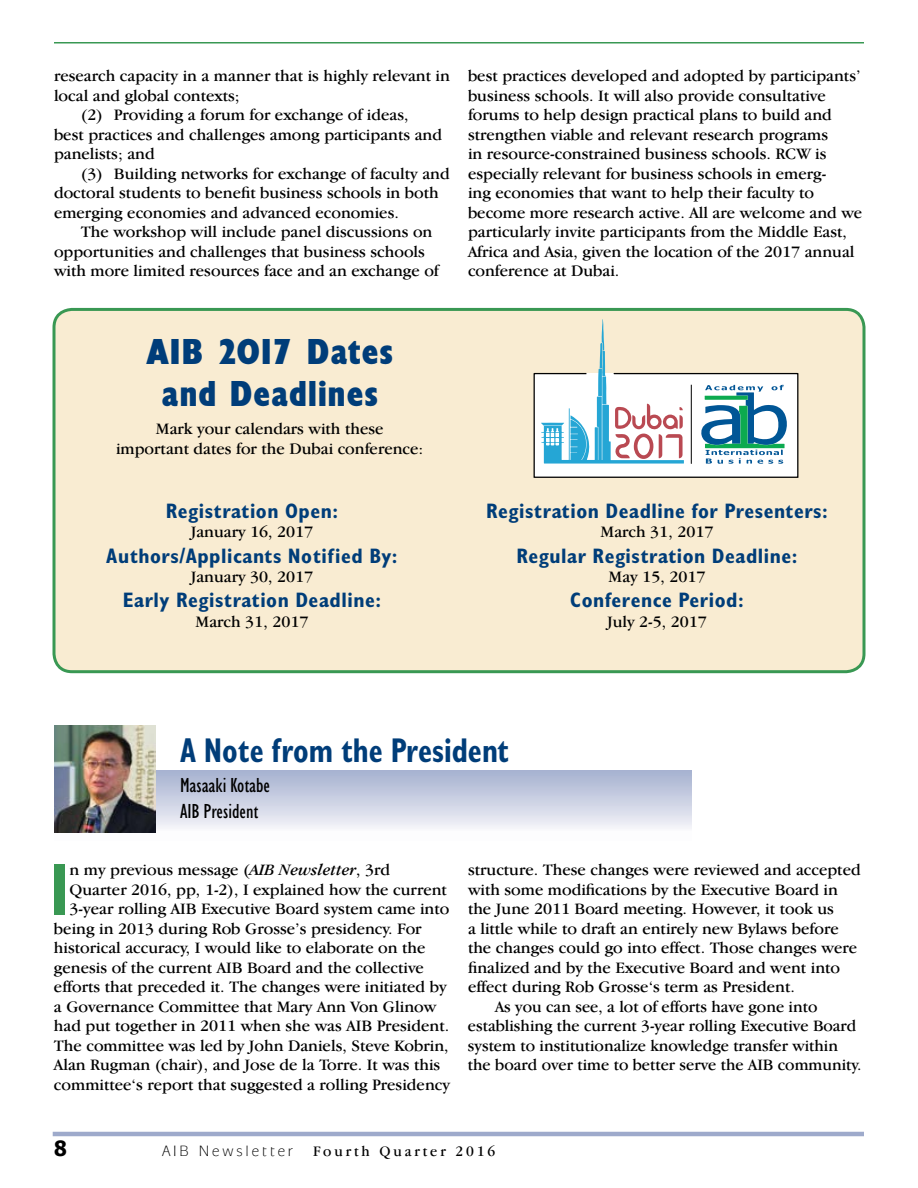
<style>
.page{position:relative;width:918px;height:1188px;background:#fff}
.page>*{position:absolute;margin:0;border:0;box-sizing:border-box;transform-origin:0 0}
.t1{font:73.65px "Classical Sans Bold Cond DTC";color:#399853;scale:.95 1}
.t2{font:37.5px/42px "Classical Sans Ex Bd Cond DTC";letter-spacing:.03em;color:#003d79;text-align:center}
.t3{font:34.5px "Classical Sans Bold Cond DTC";color:#003d79;scale:.87 1}
.t4{font:21px "Classical Sans Bold Cond DTC";letter-spacing:.025em;color:#003d79}
.t5{font:21px/25.5px "Classical Sans Cond DTC";color:#000}
.t6{font:700 21px "Tahoma";color:#000;scale:.95 1}
.t7{font:16.5px/19.5px "Garamond IT Cby BT";color:#000}
.t8{font:15px "Garamond IT Cby BT";letter-spacing:.2em;color:#000;scale:.95 1}
.t9{font:15px "Mixage IT Cby BT";letter-spacing:.2em;color:#000;scale:.95 1}
.s1{font-style:italic}
</style>
<div class="page">
<hr style="left:53px;top:1132px;width:811px;height:4px;background:#9eaacb">
<hr style="left:54px;top:42px;width:810px;height:2px;background:#399853">
<div style="left:54px;top:309px;width:810px;height:363px;background:#f9ecd2;border-radius:18px"></div>
<div style="left:52px;top:308px;width:814px;height:365px;border:3px solid #399853;border-radius:18px"></div>
<svg style="left:534px;top:319px;width:264px;height:159px"></svg>
<div style="left:54px;top:771px;width:637px;height:69px;background:linear-gradient(to bottom,#a5b0cf,#fff)"></div>
<img style="left:55px;top:725px;width:100px;height:107px">
<p class="t7" style="left:54px;top:66px;width:397px">research capacity in a manner that is highly relevant in</p>
<p class="t7" style="left:54px;top:85px;width:187px">local and global contexts;</p>
<p class="t7" style="left:81px;top:105px;width:329px">(2) Providing a forum for exchange of ideas,</p>
<p class="t7" style="left:54px;top:124px;width:390px">best practices and challenges among participants and</p>
<p class="t7" style="left:54px;top:144px;width:102px">panelists; and</p>
<p class="t7" style="left:81px;top:163px;width:370px">(3) Building networks for exchange of faculty and</p>
<p class="t7" style="left:54px;top:183px;width:386px">doctoral students to benefit business schools in both</p>
<p class="t7" style="left:54px;top:202px;width:346px">emerging economies and advanced economies.</p>
<p class="t7" style="left:81px;top:222px;width:353px">The workshop will include panel discussions on</p>
<p class="t7" style="left:54px;top:241px;width:373px">opportunities and challenges that business schools</p>
<p class="t7" style="left:54px;top:261px;width:386px">with more limited resources face and an exchange of</p>
<p class="t7" style="left:468px;top:66px;width:396px">best practices developed and adopted by participants’ business schools. It will also provide consultative forums to help design practical plans to build and strengthen viable and relevant research programs<br>in resource-constrained business schools. RCW is especially relevant for business schools in emerg-<br>ing economies that want to help their faculty to become more research active. All are welcome and we particularly invite participants from the Middle East, Africa and Asia, given the location of the 2017 annual conference at Dubai.</p>
<h2 class="t2" style="left:146px;top:331px;width:248px">AIB 2017 Dates and Deadlines</h2>
<p class="t7" style="left:116px;top:419px;width:309px;text-align:center">Mark your calendars with these<br>important dates for the Dubai conference:</p>
<p class="t4" style="left:166px;top:499px;width:174px">Registration Open:</p>
<p class="t7" style="left:191px;top:522px;width:124px">January 16, 2017</p>
<p class="t4" style="left:106px;top:544px;width:293px">Authors/Applicants Notified By:</p>
<p class="t7" style="left:191px;top:567px;width:124px">January 30, 2017</p>
<p class="t4" style="left:123px;top:588px;width:260px">Early Registration Deadline:</p>
<p class="t7" style="left:196px;top:612px;width:114px">March 31, 2017</p>
<p class="t4" style="left:486px;top:499px;width:343px">Registration Deadline for Presenters:</p>
<p class="t7" style="left:601px;top:522px;width:114px">March 31, 2017</p>
<p class="t4" style="left:516px;top:544px;width:283px">Regular Registration Deadline:</p>
<p class="t7" style="left:609px;top:567px;width:98px">May 15, 2017</p>
<p class="t4" style="left:570px;top:588px;width:175px">Conference Period:</p>
<p class="t7" style="left:607px;top:611px;width:101px">July 2-5, 2017</p>
<h3 class="t3" style="left:180px;top:731px;width:380px">A Note from the President</h3>
<p class="t5" style="left:180px;top:773px;width:92px">Masaaki Kotabe<br>AIB President</p>
<h1 class="t1" style="left:49px;top:848px;width:23px">I</h1>
<p class="t7" style="left:70px;top:860px;width:322px">n my previous message (<span class="s1">AIB Newsletter</span>, 3rd</p>
<p class="t7" style="left:70px;top:879px;width:379px">Quarter 2016, pp, 1-2), I explained how the current</p>
<p class="t7" style="left:70px;top:899px;width:381px">3-year rolling AIB Executive Board system came into</p>
<p class="t7" style="left:54px;top:918px;width:369px">being in 2013 during Rob Grosse’s presidency. For</p>
<p class="t7" style="left:54px;top:938px;width:373px">historical accuracy, I would like to elaborate on the</p>
<p class="t7" style="left:54px;top:957px;width:372px">genesis of the current AIB Board and the collective</p>
<p class="t7" style="left:54px;top:977px;width:394px">efforts that preceded it. The changes were initiated by</p>
<p class="t7" style="left:54px;top:996px;width:384px">a Governance Committee that Mary Ann Von Glinow</p>
<p class="t7" style="left:54px;top:1016px;width:397px">had put together in 2011 when she was AIB President.</p>
<p class="t7" style="left:54px;top:1035px;width:396px">The committee was led by John Daniels, Steve Kobrin,</p>
<p class="t7" style="left:54px;top:1055px;width:388px">Alan Rugman (chair), and Jose de la Torre. It was this</p>
<p class="t7" style="left:54px;top:1074px;width:398px">committee‘s report that suggested a rolling Presidency</p>
<p class="t7" style="left:468px;top:860px;width:394px">structure. These changes were reviewed and accepted</p>
<p class="t7" style="left:468px;top:879px;width:371px">with some modifications by the Executive Board in</p>
<p class="t7" style="left:468px;top:899px;width:368px">the June 2011 Board meeting. However, it took us</p>
<p class="t7" style="left:468px;top:918px;width:372px">a little while to draft an entirely new Bylaws before</p>
<p class="t7" style="left:468px;top:938px;width:391px">the changes could go into effect. Those changes were</p>
<p class="t7" style="left:468px;top:957px;width:374px">finalized and by the Executive Board and went into</p>
<p class="t7" style="left:468px;top:977px;width:328px">effect during Rob Grosse‘s term as President.</p>
<p class="t7" style="left:495px;top:996px;width:324px">As you can see, a lot of efforts have gone into</p>
<p class="t7" style="left:468px;top:1016px;width:390px">establishing the current 3-year rolling Executive Board</p>
<p class="t7" style="left:468px;top:1035px;width:372px">system to institutionalize knowledge transfer within</p>
<p class="t7" style="left:468px;top:1055px;width:395px">the board over time to better serve the AIB community.</p>
<p class="t6" style="left:54px;top:1134px;width:15px">8</p>
<p class="t9" style="left:162px;top:1142px;width:140px">AIB Newsletter</p>
<p class="t8" style="left:313px;top:1142px;width:193px">Fourth Quarter 2016</p>
</div>
